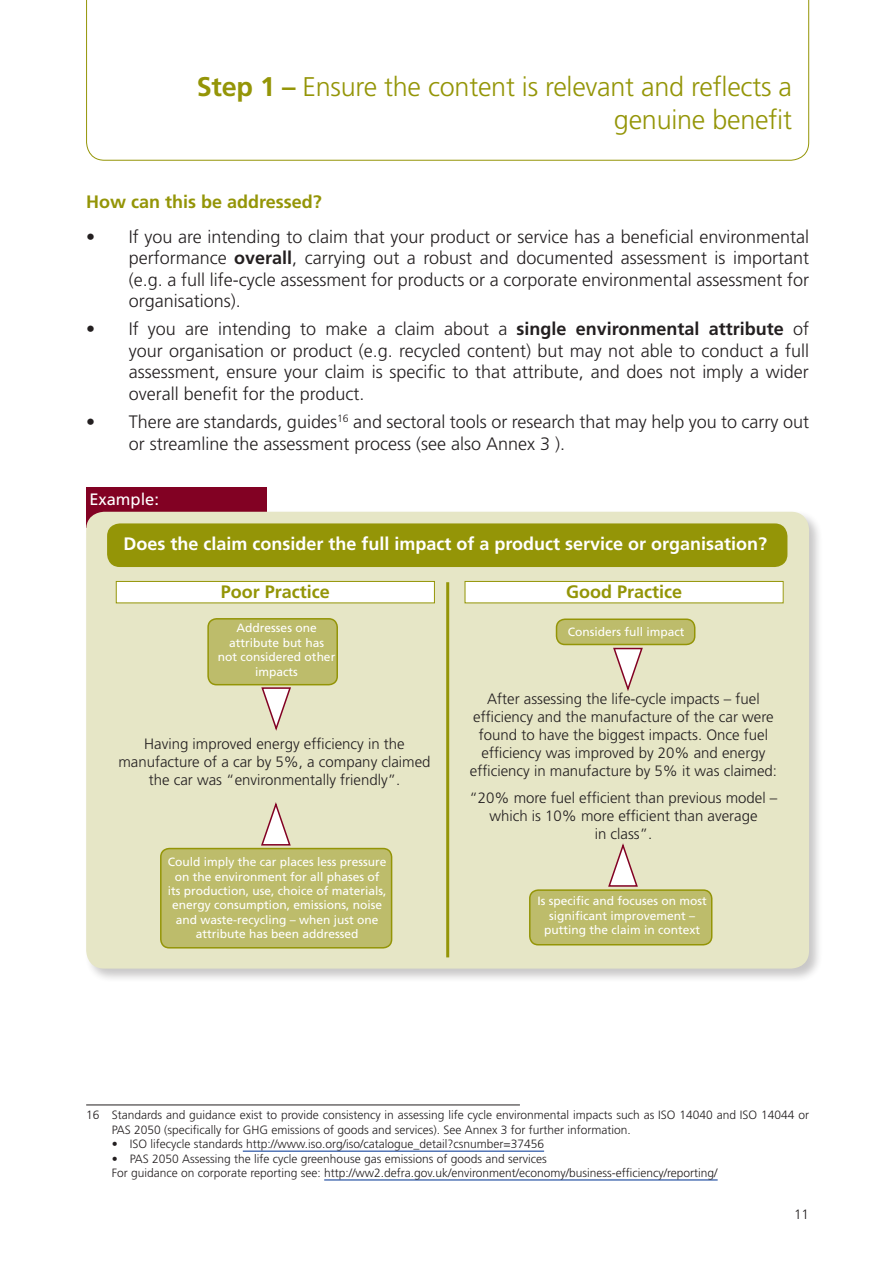
<style>
.page{position:relative;width:893px;height:1263px;background:#fff}
.page>*{position:absolute;margin:0;border:0;box-sizing:border-box;transform-origin:0 0}
.t1{font:300 27px/33px "Frutiger LT";letter-spacing:-.01em;color:#949507;text-align:right}
.t2{font:300 18px/21.6px "Frutiger LT";color:#231f20;text-align:justify}
.t3{font:700 18px "Frutiger LT";color:#fff}
.t4{font:700 18px "Frutiger LT";color:#949507}
.t5{font:16.5px "Frutiger LT";color:#fff}
.t6{font:300 15px/18px "Frutiger LT";color:#231f20;text-align:center}
.t7{font:300 13.5px "Frutiger LT";color:#231f20}
.t8{font:300 12px/14.4px "Frutiger LT";color:#231f20}
.t9{font:12px/14.4px "Frutiger LT";color:#fff;text-align:center}
.s1{font-weight:700}
</style>
<div class="page">
<hr style="left:86px;top:1104px;width:434px;height:1px;background:#231f20">
<hr style="left:243px;top:1150px;width:301px;height:2px;background:#18469d">
<hr style="left:324px;top:1179px;width:394px;height:1px;background:#18469d">
<div style="left:86px;top:487px;width:181px;height:40px;background:#820123"></div>
<div style="left:84px;top:509px;width:739px;height:474px;background:#231f20;opacity:.25"></div>
<div style="left:86px;top:512px;width:723px;height:456px;background:#e6e6c6;border-radius:18px"></div>
<div style="left:107px;top:523px;width:680px;height:44px;background:#949507;border-radius:13px"></div>
<div style="left:208px;top:619px;width:129px;height:66px;background:#bdbc6b;border-radius:9px"></div>
<div style="left:207px;top:618px;width:131px;height:67px;border:2px solid #949507;border-radius:9px"></div>
<div style="left:161px;top:848px;width:231px;height:100px;background:#bdbc6b;border-radius:9px"></div>
<div style="left:160px;top:848px;width:232px;height:100px;border:2px solid #949507;border-radius:9px"></div>
<div style="left:530px;top:890px;width:182px;height:55px;background:#bdbc6b;border-radius:9px"></div>
<div style="left:529px;top:889px;width:183px;height:56px;border:2px solid #949507;border-radius:9px"></div>
<hr style="left:446px;top:582px;width:3px;height:375px;background:#949507">
<div style="left:116px;top:581px;width:318px;height:22px;background:#fff"></div>
<div style="left:116px;top:581px;width:319px;height:22px;border:1px solid #949507"></div>
<div style="left:465px;top:581px;width:318px;height:22px;background:#fff"></div>
<div style="left:465px;top:581px;width:319px;height:22px;border:1px solid #949507"></div>
<svg style="left:261px;top:687px;width:30px;height:43px"></svg>
<svg style="left:261px;top:802px;width:30px;height:44px"></svg>
<div style="left:556px;top:619px;width:139px;height:25px;background:#bdbc6b;border-radius:9px"></div>
<div style="left:556px;top:618px;width:139px;height:27px;border:2px solid #949507;border-radius:9px"></div>
<svg style="left:613px;top:647px;width:30px;height:44px"></svg>
<svg style="left:608px;top:844px;width:30px;height:43px"></svg>
<svg style="left:86px;top:0;width:723px;height:161px"></svg>
<h1 class="t1" style="left:197px;top:70px;width:597px"><span class="s1">Step 1 –</span> Ensure the content is relevant and reflects a genuine benefit</h1>
<p class="t4" style="left:86px;top:191px;width:237px">How can this be addressed?</p>
<p class="t2" style="left:129px;top:226px;width:682px;text-indent:-43px">• If you are intending to claim that your product or service has a beneficial environmental performance <span class="s1">overall</span>, carrying out a robust and documented assessment is important (e.g. a full life-cycle assessment for products or a corporate environmental assessment for organisations).</p>
<p class="t2" style="left:129px;top:318px;width:682px;text-indent:-43px">• If you are intending to make a claim about a <span class="s1">single environmental attribute</span> of your organisation or product (e.g. recycled content) but may not able to conduct a full assessment, ensure your claim is specific to that attribute, and does not imply a wider overall benefit for the product.</p>
<p class="t2" style="left:129px;top:411px;width:682px;text-indent:-43px">• There are standards, guides<sup>16</sup> and sectoral tools or research that may help you to carry out or streamline the assessment process (see also Annex 3 ).</p>
<p class="t5" style="left:89px;top:489px;width:71px">Example:</p>
<p class="t3" style="left:123px;top:533px;width:645px">Does the claim consider the full impact of a product service or organisation?</p>
<p class="t4" style="left:221px;top:581px;width:111px">Poor Practice</p>
<p class="t9" style="left:218px;top:621px;width:119px">Addresses one attribute but has<br>not considered other impacts</p>
<p class="t6" style="left:118px;top:735px;width:314px">Having improved energy efficiency in the manufacture of a car by 5%, a company claimed the car was “environmentally friendly”.</p>
<p class="t9" style="left:168px;top:855px;width:220px">Could imply the car places less pressure on the environment for all phases of its production, use, choice of materials, energy consumption, emissions, noise and waste-recycling – when just one attribute has been addressed</p>
<p class="t4" style="left:566px;top:581px;width:118px">Good Practice</p>
<p class="t9" style="left:568px;top:625px;width:118px">Considers full impact</p>
<p class="t6" style="left:470px;top:690px;width:309px">After assessing the life-cycle impacts – fuel efficiency and the manufacture of the car were found to have the biggest impacts. Once fuel efficiency was improved by 20% and energy efficiency in manufacture by 5% it was claimed:</p>
<p class="t6" style="left:470px;top:789px;width:309px">“20% more fuel efficient than previous model – which is 10% more efficient than average<br>in class”.</p>
<p class="t9" style="left:537px;top:894px;width:171px">Is specific and focuses on most significant improvement – putting the claim in context</p>
<p class="t8" style="left:112px;top:1108px;width:699px;text-indent:-26px">16 Standards and guidance exist to provide consistency in assessing life cycle environmental impacts such as ISO 14040 and ISO 14044 or<br>PAS 2050 (specifically for GHG emissions of goods and services). See Annex 3 for further information.</p>
<p class="t8" style="left:112px;top:1137px;width:434px">• ISO lifecycle standards http://www.iso.org/iso/catalogue_detail?csnumber=37456</p>
<p class="t8" style="left:112px;top:1151px;width:607px">• PAS 2050 Assessing the life cycle greenhouse gas emissions of goods and services<br>For guidance on corporate reporting see: http://ww2.defra.gov.uk/environment/economy/business-efficiency/reporting/</p>
<p class="t7" style="left:794px;top:1207px;width:17px">11</p>
</div>
